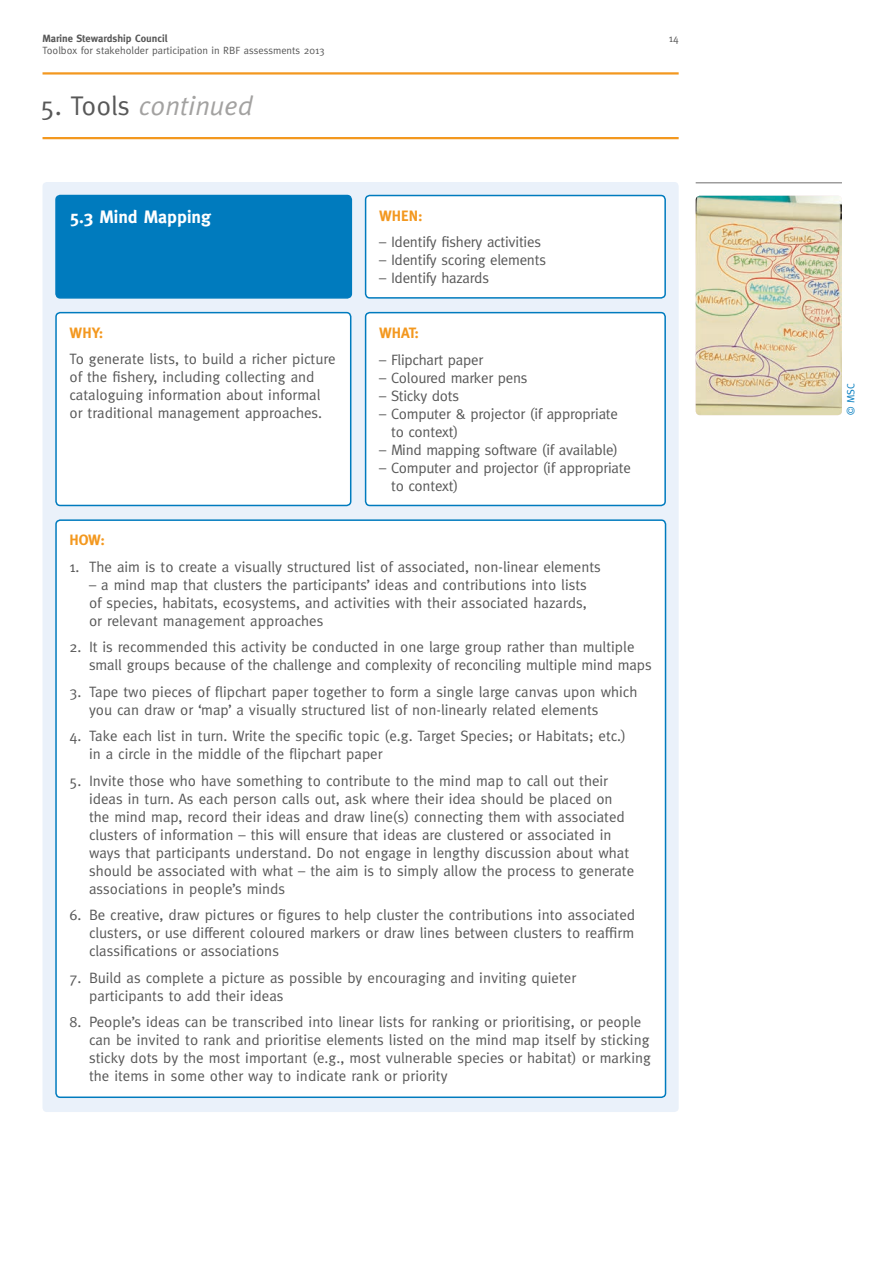
<style>
.page{position:relative;width:893px;height:1263px;background:#fff}
.page>*{position:absolute;margin:0;border:0;box-sizing:border-box;transform-origin:0 0}
.t1{font:italic 27px "Meta";color:#a3a2a1}
.t2{font:700 18px "Meta";color:#fff}
.t3{font:15px/18px "Meta";color:#585858}
.t4{font:700 15px "Meta";color:#f3981f}
.t5{font:10.5px "Meta";color:#585858}
.t6{font:700 10.5px "Meta";color:#585858}
.t7{font:10.5px "Meta";color:#007bbe}
.s1{font-style:normal;color:#585858}
</style>
<div class="page">
<hr style="left:43px;top:72px;width:636px;height:3px;background:#f3981f">
<hr style="left:43px;top:137px;width:636px;height:2px;background:#f3981f">
<div style="left:43px;top:182px;width:636px;height:930px;background:#eaf1fa;border-radius:4px"></div>
<div style="left:56px;top:195px;width:295px;height:103px;background:#007bbe;border-radius:4px"></div>
<div style="left:55px;top:195px;width:297px;height:104px;border:2px solid #007bbe;border-radius:4px"></div>
<div style="left:56px;top:313px;width:295px;height:192px;background:#fff;border-radius:4px"></div>
<div style="left:55px;top:312px;width:296px;height:194px;border:2px solid #007bbe;border-radius:4px"></div>
<div style="left:366px;top:195px;width:299px;height:103px;background:#fff;border-radius:4px"></div>
<div style="left:365px;top:195px;width:301px;height:104px;border:2px solid #007bbe;border-radius:4px"></div>
<div style="left:56px;top:520px;width:609px;height:577px;background:#fff;border-radius:4px"></div>
<div style="left:55px;top:519px;width:611px;height:579px;border:2px solid #007bbe;border-radius:4px"></div>
<div style="left:366px;top:313px;width:299px;height:192px;background:#fff;border-radius:4px"></div>
<div style="left:365px;top:312px;width:301px;height:194px;border:2px solid #007bbe;border-radius:4px"></div>
<hr style="left:696px;top:182px;width:146px;height:1px;background:#9e9d9d">
<img style="left:696px;top:196px;width:146px;height:219px">
<p class="t6" style="left:43px;top:33px;width:126px">Marine Stewardship Council</p>
<p class="t5" style="left:43px;top:45px;width:284px">Toolbox for stakeholder participation in RBF assessments 2013</p>
<h1 class="t1" style="left:40px;top:90px;width:214px"><span class="s1">5. Tools</span> continued</h1>
<p class="t5" style="left:669px;top:33px;width:11px">14</p>
<p class="t2" style="left:70px;top:206px;width:143px">5.3 Mind Mapping</p>
<p class="t4" style="left:70px;top:324px;width:35px">WHY:</p>
<p class="t3" style="left:70px;top:350px;width:268px">To generate lists, to build a richer picture of the fishery, including collecting and cataloguing information about informal or traditional management approaches.</p>
<p class="t4" style="left:379px;top:207px;width:45px">WHEN:</p>
<p class="t3" style="left:379px;top:233px;width:163px">– Identify fishery activities</p>
<p class="t3" style="left:379px;top:251px;width:168px">– Identify scoring elements</p>
<p class="t3" style="left:379px;top:269px;width:111px">– Identify hazards</p>
<p class="t4" style="left:379px;top:324px;width:42px">WHAT:</p>
<p class="t3" style="left:379px;top:350px;width:106px">– Flipchart paper</p>
<p class="t3" style="left:379px;top:368px;width:150px">– Coloured marker pens</p>
<p class="t3" style="left:379px;top:386px;width:82px">– Sticky dots</p>
<p class="t3" style="left:391px;top:404px;width:228px;text-indent:-12px">– Computer &amp; projector (if appropriate to context)</p>
<p class="t3" style="left:379px;top:440px;width:240px">– Mind mapping software (if available)</p>
<p class="t3" style="left:391px;top:458px;width:241px;text-indent:-12px">– Computer and projector (if appropriate to context)</p>
<p class="t4" style="left:70px;top:531px;width:37px">HOW:</p>
<p class="t3" style="left:70px;top:557px;width:533px">1. The aim is to create a visually structured list of associated, non-linear elements</p>
<p class="t3" style="left:89px;top:575px;width:499px;text-align:justify">– a mind map that clusters the participants’ ideas and contributions into lists of species, habitats, ecosystems, and activities with their associated hazards, or relevant management approaches</p>
<p class="t3" style="left:89px;top:638px;width:564px;text-indent:-20px">2. It is recommended this activity be conducted in one large group rather than multiple small groups because of the challenge and complexity of reconciling multiple mind maps</p>
<p class="t3" style="left:89px;top:682px;width:550px;text-indent:-20px">3. Tape two pieces of flipchart paper together to form a single large canvas upon which you can draw or ‘map’ a visually structured list of non-linearly related elements</p>
<p class="t3" style="left:89px;top:727px;width:539px;text-indent:-20px">4. Take each list in turn. Write the specific topic (e.g. Target Species; or Habitats; etc.) in a circle in the middle of the flipchart paper</p>
<p class="t3" style="left:89px;top:771px;width:547px;text-indent:-20px">5. Invite those who have something to contribute to the mind map to call out their ideas in turn. As each person calls out, ask where their idea should be placed on the mind map, record their ideas and draw line(s) connecting them with associated clusters of information – this will ensure that ideas are clustered or associated in ways that participants understand. Do not engage in lengthy discussion about what should be associated with what – the aim is to simply allow the process to generate associations in people’s minds</p>
<p class="t3" style="left:89px;top:906px;width:548px;text-align:justify;text-indent:-20px">6. Be creative, draw pictures or figures to help cluster the contributions into associated clusters, or use different coloured markers or draw lines between clusters to reaffirm classifications or associations</p>
<p class="t3" style="left:89px;top:968px;width:489px;text-indent:-20px">7. Build as complete a picture as possible by encouraging and inviting quieter participants to add their ideas</p>
<p class="t3" style="left:89px;top:1013px;width:563px;text-indent:-20px">8. People’s ideas can be transcribed into linear lists for ranking or prioritising, or people can be invited to rank and prioritise elements listed on the mind map itself by sticking sticky dots by the most important (e.g., most vulnerable species or habitat) or marking the items in some other way to indicate rank or priority</p>
<p class="t7" style="left:845px;top:415px;width:33px;rotate:-90deg">© MSC</p>
</div>
